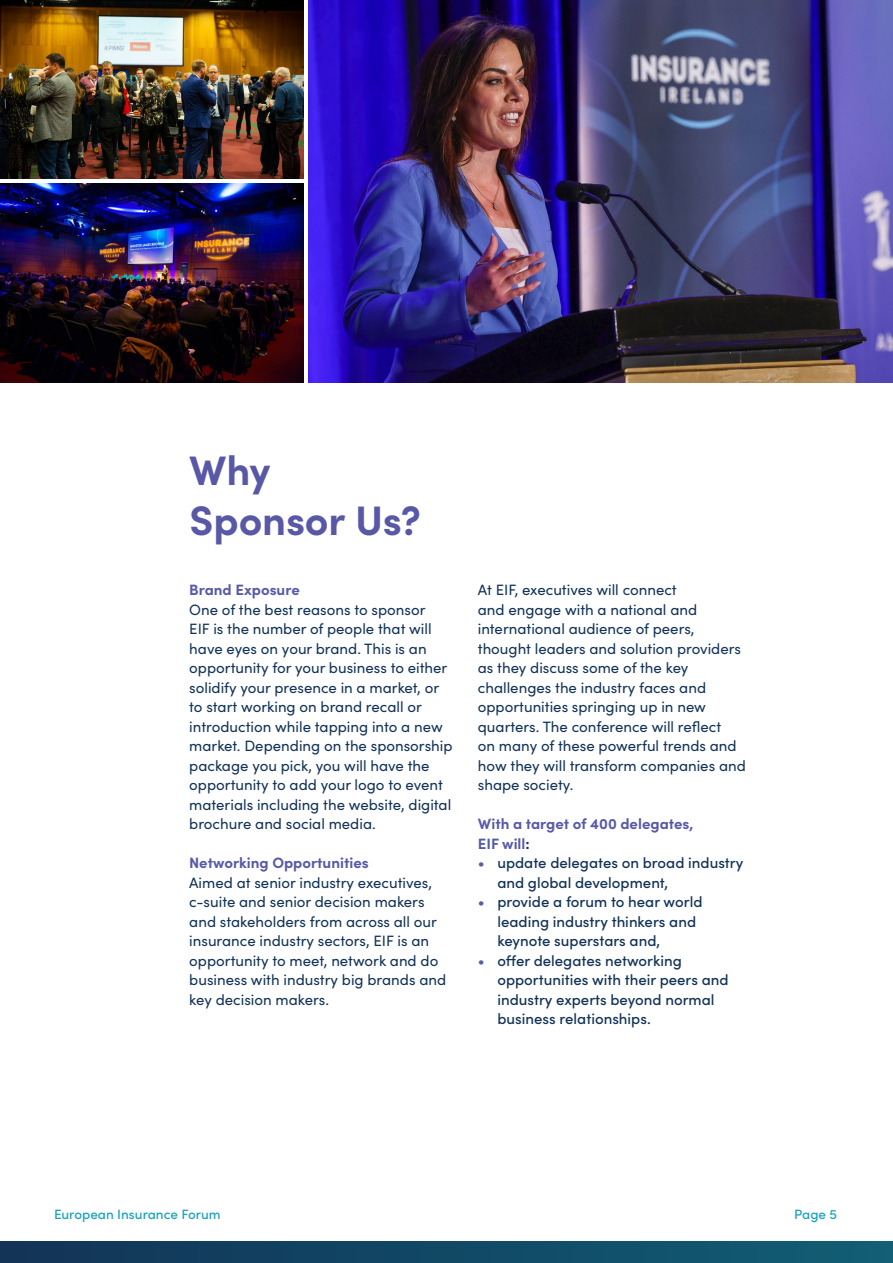
<style>
.page{position:relative;width:893px;height:1263px;background:#fff}
.page>*{position:absolute;margin:0;border:0;box-sizing:border-box;transform-origin:0 0}
.t1{font:700 41.25px/49.5px "Sofia Pro";letter-spacing:-.005em;color:#5858a7}
.t2{font:15px/19.5px "Sofia Pro";color:#133357}
.t3{font:500 15px/19.5px "Sofia Pro";color:#133357}
.t4{font:700 15px/19.5px "Sofia Pro";color:#575aa8}
.t5{font:500 13.5px "Sofia Pro";color:#18a3bb}
.s1{color:#133357}
.s2{color:#575ca9}
</style>
<div class="page">
<div style="left:0;top:1242px;width:893px;height:21px;background:linear-gradient(to right,#123356,#115e74)"></div>
<img style="left:309px;top:0;width:584px;height:383px">
<img style="left:0;top:184px;width:303px;height:199px">
<img style="left:0;top:0;width:303px;height:179px">
<h1 class="t1" style="left:189px;top:443px;width:233px">Why<br>Sponsor Us?</h1>
<p class="t4" style="left:189px;top:579px;width:112px">Brand Exposure</p>
<p class="t2" style="left:189px;top:599px;width:265px">One of the best reasons to sponsor<br>EIF is the number of people that will have eyes on your brand. This is an opportunity for your business to either solidify your presence in a market, or to start working on brand recall or introduction while tapping into a new market. Depending on the sponsorship package you pick, you will have the opportunity to add your logo to event materials including the website, digital brochure and social media.</p>
<p class="t4" style="left:189px;top:852px;width:181px">Networking Opportunities</p>
<p class="t2" style="left:189px;top:872px;width:258px">Aimed at senior industry executives, c-suite and senior decision makers and stakeholders from across all our insurance industry sectors, EIF is an opportunity to meet, network and do business with industry big brands and key decision makers.</p>
<p class="t2" style="left:478px;top:579px;width:270px">At EIF, executives will connect<br>and engage with a national and international audience of peers, thought leaders and solution providers as they discuss some of the key challenges the industry faces and opportunities springing up in new quarters. The conference will reflect<br>on many of these powerful trends and how they will transform companies and shape society.</p>
<p class="t4" style="left:478px;top:813px;width:217px">With a target of 400 delegates,<br>EIF will<span class="s1">:</span></p>
<p class="t3" style="left:497px;top:852px;width:247px;text-indent:-20px"><span class="s2">•</span> update delegates on broad industry and global development,</p>
<p class="t3" style="left:497px;top:891px;width:207px;text-indent:-20px"><span class="s2">•</span> provide a forum to hear world leading industry thinkers and keynote superstars and,</p>
<p class="t3" style="left:497px;top:950px;width:233px;text-indent:-20px"><span class="s2">•</span> offer delegates networking opportunities with their peers and industry experts beyond normal business relationships.</p>
<p class="t5" style="left:54px;top:1205px;width:168px">European Insurance Forum</p>
<p class="t5" style="left:794px;top:1204px;width:44px">Page 5</p>
</div>
